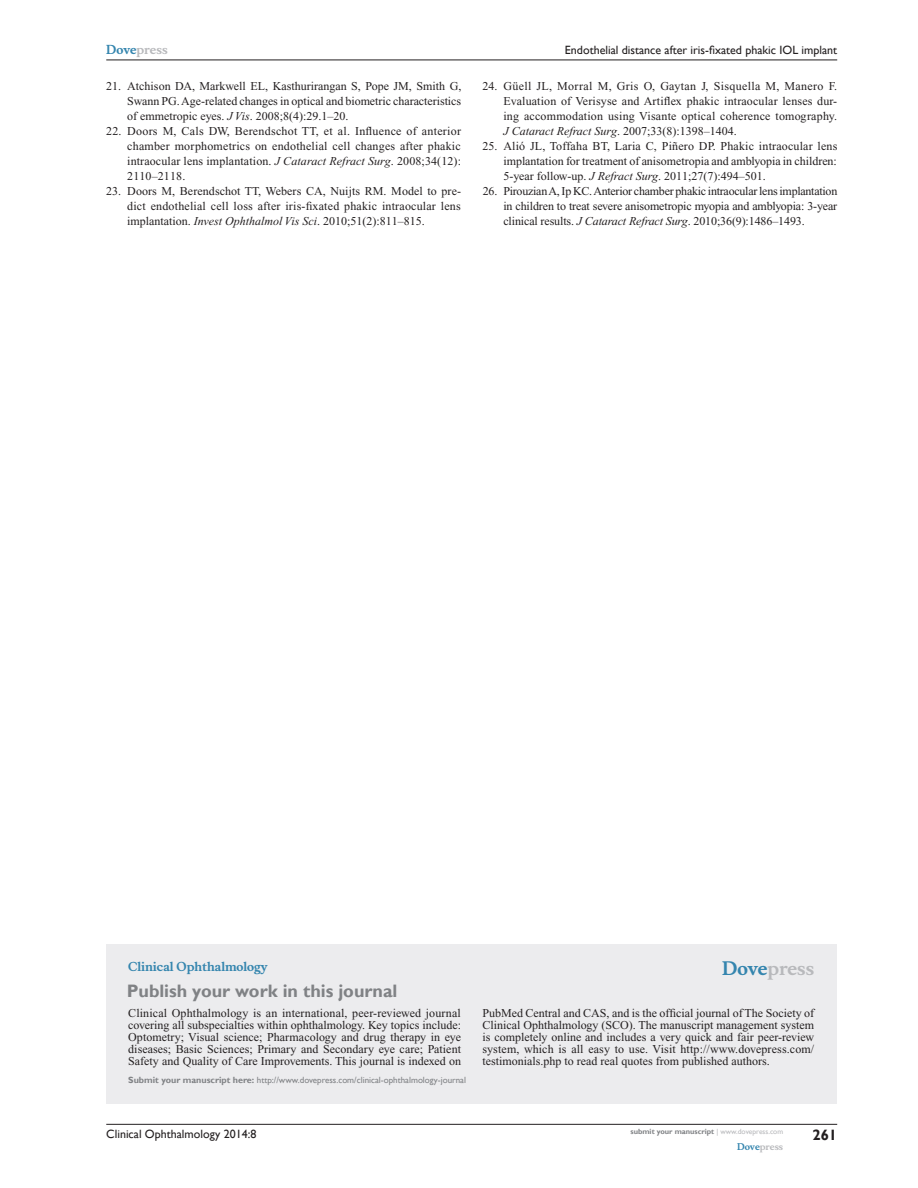
<style>
.page{position:relative;width:918px;height:1188px;background:#fff}
.page>*{position:absolute;margin:0;border:0;box-sizing:border-box;transform-origin:0 0}
.PromBx-H1{font:700 18px "Gill Sans";color:#808285}
.PromBx-Brand{font:700 18px "Musee";color:#b8b9bc}
.t1{font:700 15px "Gill Sans";color:#231f20}
.RefNL2{font:12px/15px "Times New Roman";color:#231f20;text-align:justify}
.PromBx-Tx{font:12px/12px "Times New Roman";color:#231f20;text-align:justify}
.t2{font:12px "Gill Sans";color:#231f20}
.PromBx-JrnlName{font:700 12px "Musee";color:#3485ae}
.t3{font:700 12px "Musee";color:#b8b9bc}
.PromBx-SubmitMssWebA{font:9px "Gill Sans";color:#808285}
.t4{font:700 9px "Musee";color:#b8b9bc}
.t5{font:700 7.5px "Gill Sans";color:#808285}
.s1{color:#3485ae}
.s2{font-style:italic}
.s3{font-weight:700}
.s4{font-weight:400;color:#b8b9bc}
</style>
<div class="page">
<div style="left:106px;top:944px;width:731px;height:159px;background:#ececee"></div>
<hr style="left:106px;top:1124px;width:731px;height:1px;background:#231f20">
<hr style="left:106px;top:60px;width:731px;height:1px;background:#231f20">
<p class="t3" style="left:106px;top:43px;width:63px"><span class="s1">Dove</span>press</p>
<p class="RefNL2" style="left:127px;top:79px;width:336px;text-indent:-21px">21. Atchison DA, Markwell EL, Kasthurirangan S, Pope JM, Smith G, Swann PG. Age-related changes in optical and biometric characteristics of emmetropic eyes. <span class="s2">J Vis</span>. 2008;8(4):29.1–20.</p>
<p class="RefNL2" style="left:127px;top:124px;width:335px;text-indent:-21px">22. Doors M, Cals DW, Berendschot TT, et al. Influence of anterior chamber morphometrics on endothelial cell changes after phakic intraocular lens implantation. <span class="s2">J Cataract Refract Surg</span>. 2008;34(12):<br>2110–2118.</p>
<p class="RefNL2" style="left:127px;top:184px;width:335px;text-indent:-21px">23. Doors M, Berendschot TT, Webers CA, Nuijts RM. Model to pre&shy;dict endothelial cell loss after iris-fixated phakic intraocular lens implantation. <span class="s2">Invest Ophthalmol Vis Sci</span>. 2010;51(2):811–815.</p>
<p class="t2" style="left:565px;top:43px;width:274px">Endothelial distance after iris-fixated phakic IOL implant</p>
<p class="RefNL2" style="left:503px;top:79px;width:335px;text-indent:-21px">24. Güell JL, Morral M, Gris O, Gaytan J, Sisquella M, Manero F.<br>Evaluation of Verisyse and Artiflex phakic intraocular lenses dur&shy;ing accommodation using Visante optical coherence tomography.<br><span class="s2">J Cataract Refract Surg</span>. 2007;33(8):1398–1404.</p>
<p class="RefNL2" style="left:503px;top:139px;width:336px;text-indent:-21px">25. Alió JL, Toffaha BT, Laria C, Piñero DP. Phakic intraocular lens implantation for treatment of anisometropia and amblyopia in children:<br>5-year follow-up. <span class="s2">J Refract Surg</span>. 2011;27(7):494–501.</p>
<p class="RefNL2" style="left:503px;top:184px;width:336px;text-indent:-21px">26. Pirouzian A, Ip KC. Anterior chamber phakic intraocular lens implantation in children to treat severe anisometropic myopia and amblyopia: 3-year clinical results. <span class="s2">J Cataract Refract Surg</span>. 2010;36(9):1486–1493.</p>
<p class="PromBx-JrnlName" style="left:128px;top:959px;width:141px">Clinical Ophthalmology</p>
<p class="PromBx-H1" style="left:127px;top:980px;width:272px">Publish your work in this journal</p>
<p class="PromBx-Brand" style="left:722px;top:958px;width:94px"><span class="s1">Dove</span>press</p>
<p class="PromBx-Tx" style="left:128px;top:1007px;width:334px">Clinical Ophthalmology is an international, peer-reviewed journal covering all subspecialties within ophthalmology. Key topics include:<br>Optometry; Visual science; Pharmacology and drug therapy in eye diseases; Basic Sciences; Primary and Secondary eye care; Patient Safety and Quality of Care Improvements. This journal is indexed on</p>
<p class="PromBx-Tx" style="left:482px;top:1007px;width:333px">PubMed Central and CAS, and is the official journal of The Society of Clinical Ophthalmology (SCO). The manuscript management system is completely online and includes a very quick and fair peer-review system, which is all easy to use. Visit http://www.dovepress.com/ testimonials.php to read real quotes from published authors.</p>
<p class="PromBx-SubmitMssWebA" style="left:128px;top:1075px;width:339px"><span class="s3">Submit your manuscript here:</span> http://www.dovepress.com/clinical-ophthalmology-journal</p>
<p class="t2" style="left:106px;top:1127px;width:152px">Clinical Ophthalmology 2014:8</p>
<p class="t5" style="left:631px;top:1127px;width:154px">submit your manuscript <span class="s4">| www.dovepress.com</span></p>
<p class="t4" style="left:737px;top:1141px;width:48px"><span class="s1">Dove</span>press</p>
<p class="t1" style="left:812px;top:1126px;width:26px">261</p>
</div>
